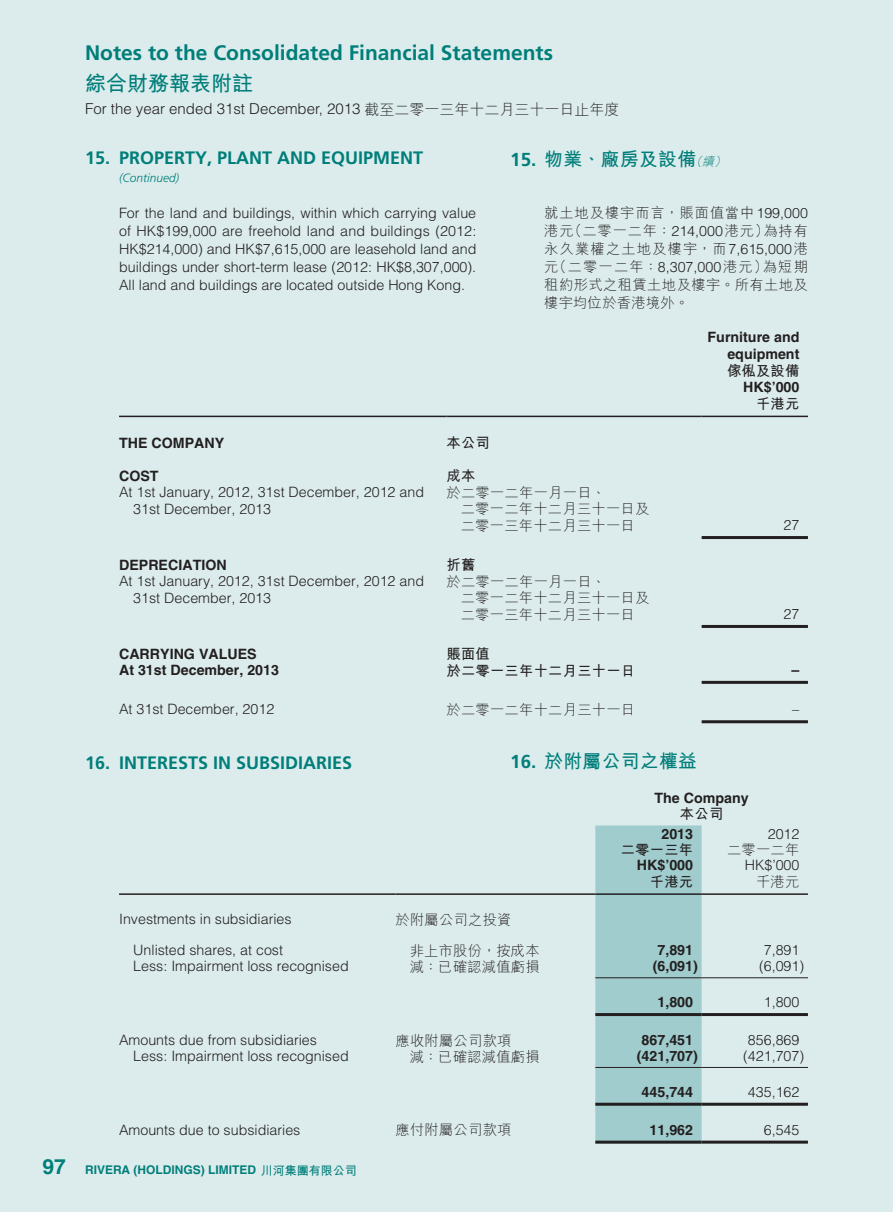
<style>
.page{position:relative;width:893px;height:1212px;background:#dcecec}
.page>*{position:absolute;margin:0;border:0;box-sizing:border-box;transform-origin:0 0}
.t1{font:700 21px "Frutiger LT Std";color:#007e7a}
.t2{font:700 21px "M Hei HK";color:#007e7a}
.t3{font:700 18.75px "M Hei HK";letter-spacing:.02em;color:#007e7a}
.t4{font:700 18px "Frutiger LT Std";color:#007e7a}
.t5{font:300 15px "Helvetica LT Std";color:#231f20}
.t6{font:300 14.25px/18px "Helvetica LT Std";color:#231f20;text-align:justify}
.t7{font:300 14.25px/18px "M Hei HK";letter-spacing:.02em;color:#231f20}
.t8{font:700 14.25px/16.5px "Helvetica LT Std";color:#231f20;text-align:right}
.t9{font:700 14.25px "M Hei HK";letter-spacing:.02em;color:#231f20}
.t10{font:700 12px "Helvetica LT Std";color:#007e7a}
.t11{font:italic 300 12px "Frutiger LT Std";color:#007e7a}
.s1{font-family:"M Hei HK"}
.s2{font-family:"Frutiger LT Std"}
.s3{font-weight:300;font-style:italic;font-size:12px}
.s4{font-family:"Helvetica LT Std"}
.s5{font-size:21px}
</style>
<div class="page">
<hr style="left:119px;top:416px;width:327px;height:1px;background:#231f20">
<hr style="left:446px;top:416px;width:256px;height:1px;background:#231f20">
<hr style="left:702px;top:416px;width:106px;height:1px;background:#231f20">
<hr style="left:702px;top:536px;width:106px;height:3px;background:#231f20">
<hr style="left:702px;top:625px;width:106px;height:3px;background:#231f20">
<hr style="left:702px;top:681px;width:106px;height:3px;background:#231f20">
<hr style="left:702px;top:720px;width:106px;height:3px;background:#231f20">
<div style="left:595px;top:825px;width:107px;height:315px;background:#a0cccd"></div>
<hr style="left:119px;top:893px;width:276px;height:2px;background:#231f20">
<hr style="left:395px;top:893px;width:200px;height:2px;background:#231f20">
<hr style="left:595px;top:893px;width:107px;height:2px;background:#231f20">
<hr style="left:702px;top:893px;width:106px;height:2px;background:#231f20">
<hr style="left:595px;top:977px;width:107px;height:1px;background:#231f20">
<hr style="left:702px;top:977px;width:106px;height:1px;background:#231f20">
<hr style="left:595px;top:1013px;width:107px;height:3px;background:#231f20">
<hr style="left:702px;top:1013px;width:106px;height:3px;background:#231f20">
<hr style="left:595px;top:1067px;width:107px;height:1px;background:#231f20">
<hr style="left:702px;top:1067px;width:106px;height:1px;background:#231f20">
<hr style="left:595px;top:1103px;width:107px;height:3px;background:#231f20">
<hr style="left:702px;top:1103px;width:106px;height:3px;background:#231f20">
<hr style="left:595px;top:1140px;width:107px;height:3px;background:#231f20">
<hr style="left:702px;top:1140px;width:106px;height:3px;background:#231f20">
<h1 class="t1" style="left:85px;top:40px;width:469px">Notes to the Consolidated Financial Statements</h1>
<h1 class="t2" style="left:85px;top:68px;width:169px">綜合財務報表附註</h1>
<p class="t5" style="left:85px;top:100px;width:536px">For the year ended 31st December, 2013 <span class="s1">截至二零一三年十二月三十一日止年度</span></p>
<p class="t4" style="left:85px;top:147px;width:340px">15. PROPERTY, PLANT AND EQUIPMENT</p>
<p class="t11" style="left:119px;top:171px;width:62px">(Continued)</p>
<p class="t6" style="left:119px;top:204px;width:359px">For the land and buildings, within which carrying value of HK$199,000 are freehold land and buildings (2012:<br>HK$214,000) and HK$7,615,000 are leasehold land and buildings under short-term lease (2012: HK$8,307,000).<br>All land and buildings are located outside Hong Kong.</p>
<h2 class="t3" style="left:510px;top:145px;width:220px"><span class="s2">15.</span> 物業、廠房及設備<span class="s3">（續）</span></h2>
<p class="t7" style="left:544px;top:204px;width:265px;text-align:justify">就土地及樓宇而言，賬面值當中<span class="s4">199,000</span>港元（二零一二年：<span class="s4">214,000</span>港元）為持有永久業權之土地及樓宇，而<span class="s4">7,615,000</span>港元（二零一二年：<span class="s4">8,307,000</span>港元）為短期租約形式之租賃土地及樓宇。所有土地及樓宇均位於香港境外。</p>
<p class="t8" style="left:708px;top:329px;width:93px">Furniture and equipment</p>
<p class="t9" style="left:727px;top:360px;width:74px">傢俬及設備</p>
<p class="t8" style="left:743px;top:378px;width:58px">HK$’000</p>
<p class="t9" style="left:756px;top:393px;width:45px">千港元</p>
<p class="t8" style="left:119px;top:434px;width:107px">THE COMPANY</p>
<p class="t9" style="left:446px;top:433px;width:45px">本公司</p>
<p class="t8" style="left:119px;top:467px;width:41px">COST</p>
<p class="t9" style="left:446px;top:466px;width:30px">成本</p>
<p class="t6" style="left:119px;top:483px;width:306px">At 1st January, 2012, 31st December, 2012 and</p>
<p class="t7" style="left:446px;top:483px;width:161px">於二零一二年一月一日、</p>
<p class="t6" style="left:133px;top:499px;width:139px">31st December, 2013</p>
<p class="t7" style="left:461px;top:501px;width:190px;line-height:16.5px">二零一二年十二月三十一日及二零一三年十二月三十一日</p>
<p class="t8" style="left:119px;top:556px;width:109px">DEPRECIATION</p>
<p class="t9" style="left:446px;top:555px;width:30px">折舊</p>
<p class="t6" style="left:119px;top:572px;width:306px">At 1st January, 2012, 31st December, 2012 and</p>
<p class="t7" style="left:446px;top:572px;width:161px">於二零一二年一月一日、</p>
<p class="t6" style="left:133px;top:588px;width:139px">31st December, 2013</p>
<p class="t7" style="left:461px;top:589px;width:190px;line-height:16.5px">二零一二年十二月三十一日及二零一三年十二月三十一日</p>
<p class="t6" style="left:784px;top:516px;width:17px">27</p>
<p class="t6" style="left:784px;top:605px;width:17px">27</p>
<p class="t8" style="left:119px;top:645px;width:139px">CARRYING VALUES</p>
<p class="t9" style="left:446px;top:643px;width:45px">賬面值</p>
<p class="t8" style="left:119px;top:661px;width:161px">At 31st December, 2013</p>
<p class="t9" style="left:446px;top:660px;width:190px">於二零一三年十二月三十一日</p>
<p class="t8" style="left:791px;top:661px;width:9px">–</p>
<p class="t6" style="left:119px;top:700px;width:157px">At 31st December, 2012</p>
<p class="t7" style="left:446px;top:701px;width:190px">於二零一二年十二月三十一日</p>
<p class="t6" style="left:792px;top:700px;width:9px">–</p>
<p class="t4" style="left:85px;top:752px;width:269px">16. INTERESTS IN SUBSIDIARIES</p>
<h2 class="t3" style="left:510px;top:748px;width:188px"><span class="s2">16.</span> 於附屬公司之權益</h2>
<p class="t8" style="left:654px;top:789px;width:96px">The Company</p>
<p class="t9" style="left:680px;top:804px;width:45px">本公司</p>
<p class="t8" style="left:661px;top:825px;width:33px">2013</p>
<p class="t6" style="left:768px;top:824px;width:33px">2012</p>
<p class="t9" style="left:621px;top:839px;width:74px">二零一三年</p>
<p class="t7" style="left:727px;top:841px;width:74px">二零一二年</p>
<p class="t8" style="left:637px;top:857px;width:58px">HK$’000</p>
<p class="t6" style="left:745px;top:856px;width:56px">HK$’000</p>
<p class="t9" style="left:650px;top:871px;width:45px">千港元</p>
<p class="t7" style="left:756px;top:872px;width:45px">千港元</p>
<p class="t6" style="left:119px;top:910px;width:174px">Investments in subsidiaries</p>
<p class="t7" style="left:395px;top:910px;width:117px">於附屬公司之投資</p>
<p class="t6" style="left:133px;top:941px;width:151px">Unlisted shares, at cost</p>
<p class="t7" style="left:410px;top:942px;width:131px">非上市股份，按成本</p>
<p class="t8" style="left:657px;top:942px;width:37px">7,891</p>
<p class="t6" style="left:764px;top:941px;width:37px">7,891</p>
<p class="t6" style="left:133px;top:957px;width:217px">Less: Impairment loss recognised</p>
<p class="t7" style="left:410px;top:957px;width:131px">減：已確認減值虧損</p>
<p class="t8" style="left:653px;top:958px;width:47px">(6,091)</p>
<p class="t6" style="left:759px;top:957px;width:47px">(6,091)</p>
<p class="t8" style="left:657px;top:994px;width:37px">1,800</p>
<p class="t6" style="left:764px;top:993px;width:37px">1,800</p>
<p class="t6" style="left:119px;top:1031px;width:199px">Amounts due from subsidiaries</p>
<p class="t7" style="left:395px;top:1031px;width:117px">應收附屬公司款項</p>
<p class="t8" style="left:642px;top:1032px;width:53px">867,451</p>
<p class="t6" style="left:748px;top:1031px;width:53px">856,869</p>
<p class="t6" style="left:133px;top:1047px;width:217px">Less: Impairment loss recognised</p>
<p class="t7" style="left:410px;top:1047px;width:131px">減：已確認減值虧損</p>
<p class="t8" style="left:637px;top:1047px;width:62px">(421,707)</p>
<p class="t6" style="left:743px;top:1047px;width:62px">(421,707)</p>
<p class="t8" style="left:642px;top:1083px;width:53px">445,744</p>
<p class="t6" style="left:748px;top:1083px;width:53px">435,162</p>
<p class="t6" style="left:119px;top:1120px;width:183px">Amounts due to subsidiaries</p>
<p class="t7" style="left:395px;top:1121px;width:117px">應付附屬公司款項</p>
<p class="t8" style="left:649px;top:1121px;width:45px">11,962</p>
<p class="t6" style="left:764px;top:1120px;width:37px">6,545</p>
<p class="t10" style="left:43px;top:1162px;width:316px"><span class="s5">97</span> RIVERA (HOLDINGS) LIMITED <span class="s1">川河集團有限公司</span></p>
</div>
